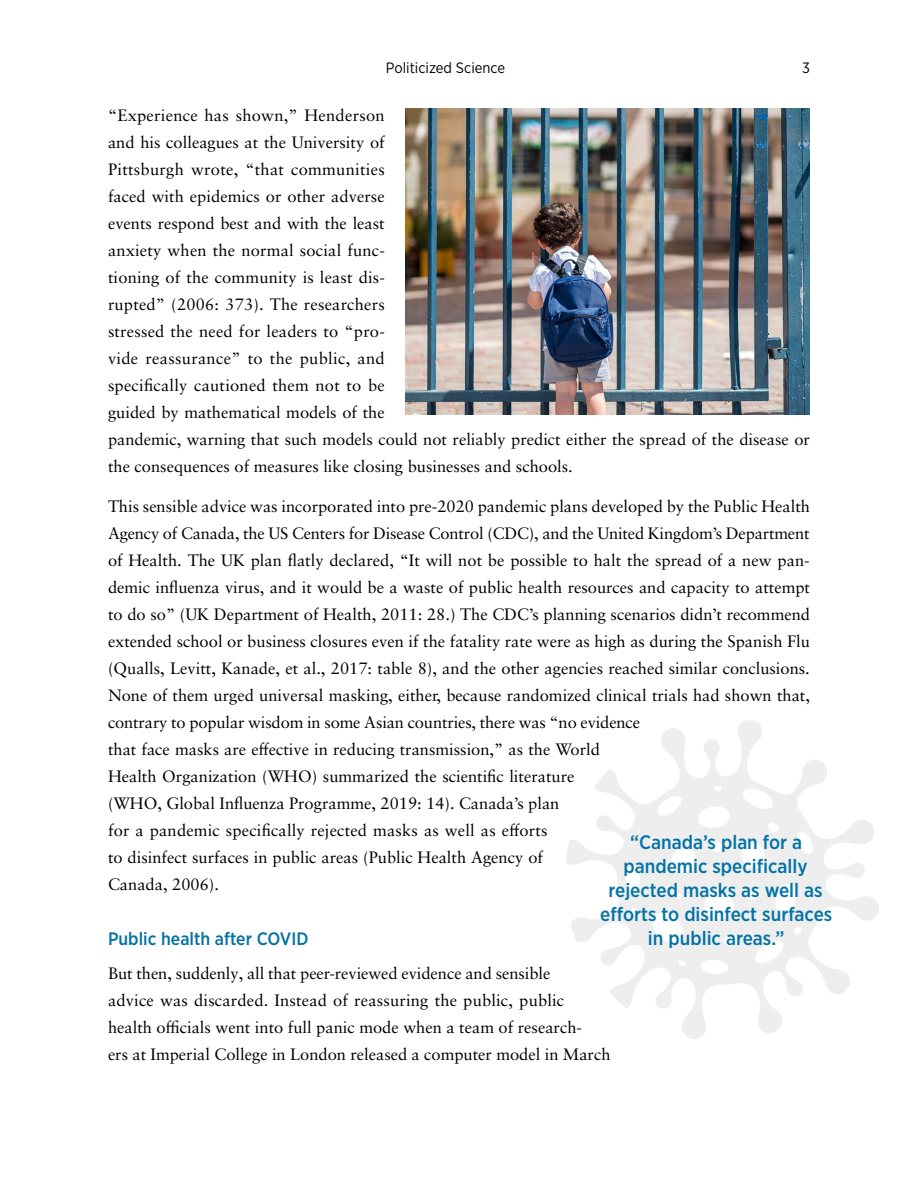
<style>
.page{position:relative;width:918px;height:1188px;background:#fff}
.page>*{position:absolute;margin:0;border:0;box-sizing:border-box;transform-origin:0 0}
.t1{font:500 19.5px/24px "Gotham Narrow";color:#0372a6;text-align:center}
.t2{font:500 18px "Gotham Narrow";color:#0372a6}
.t3{font:16.5px/27px "Sabon LT Pro";color:#000}
.t4{font:15px "Gotham Narrow";color:#000}
</style>
<div class="page">
<svg style="left:566px;top:720px;width:313px;height:319px"></svg>
<img style="left:405px;top:108px;width:405px;height:307px">
<p class="t4" style="left:386px;top:58px;width:121px">Politicized Science</p>
<p class="t4" style="left:802px;top:58px;width:9px">3</p>
<p class="t3" style="left:108px;top:101px;width:704px">“Experience has shown,” Henderson<br>and his colleagues at the University of<br>Pittsburgh wrote, “that communities<br>faced with epidemics or other adverse<br>events respond best and with the least<br>anxiety when the normal social func-<br>tioning of the community is least dis-<br>rupted” (2006: 373). The researchers<br>stressed the need for leaders to “pro-<br>vide reassurance” to the public, and<br>specifically cautioned them not to be<br>guided by mathematical models of the<br>pandemic, warning that such models could not reliably predict either the spread of the disease or the consequences of measures like closing businesses and schools.</p>
<p class="t3" style="left:108px;top:492px;width:704px">This sensible advice was incorporated into pre-2020 pandemic plans developed by the Public Health Agency of Canada, the US Centers for Disease Control (CDC), and the United Kingdom’s Department of Health. The UK plan flatly declared, “It will not be possible to halt the spread of a new pan&shy;demic influenza virus, and it would be a waste of public health resources and capacity to attempt to do so” (UK Department of Health, 2011: 28.) The CDC’s planning scenarios didn’t recommend extended school or business closures even if the fatality rate were as high as during the Spanish Flu (Qualls, Levitt, Kanade, et al., 2017: table 8), and the other agencies reached similar conclusions.<br>None of them urged universal masking, either, because randomized clinical trials had shown that, contrary to popular wisdom in some Asian countries, there was “no evidence<br>that face masks are effective in reducing transmission,” as the World<br>Health Organization (WHO) summarized the scientific literature<br>(WHO, Global Influenza Programme, 2019: 14). Canada’s plan<br>for a pandemic specifically rejected masks as well as efforts<br>to disinfect surfaces in public areas (Public Health Agency of<br>Canada, 2006).</p>
<p class="t2" style="left:108px;top:927px;width:202px">Public health after COVID</p>
<p class="t3" style="left:108px;top:959px;width:504px">But then, suddenly, all that peer-reviewed evidence and sensible<br>advice was discarded. Instead of reassuring the public, public health officials went into full panic mode when a team of research-<br>ers at Imperial College in London released a computer model in March</p>
<p class="t1" style="left:600px;top:830px;width:234px">“Canada’s plan for a pandemic specifically rejected masks as well as efforts to disinfect surfaces in public areas.”</p>
</div>
